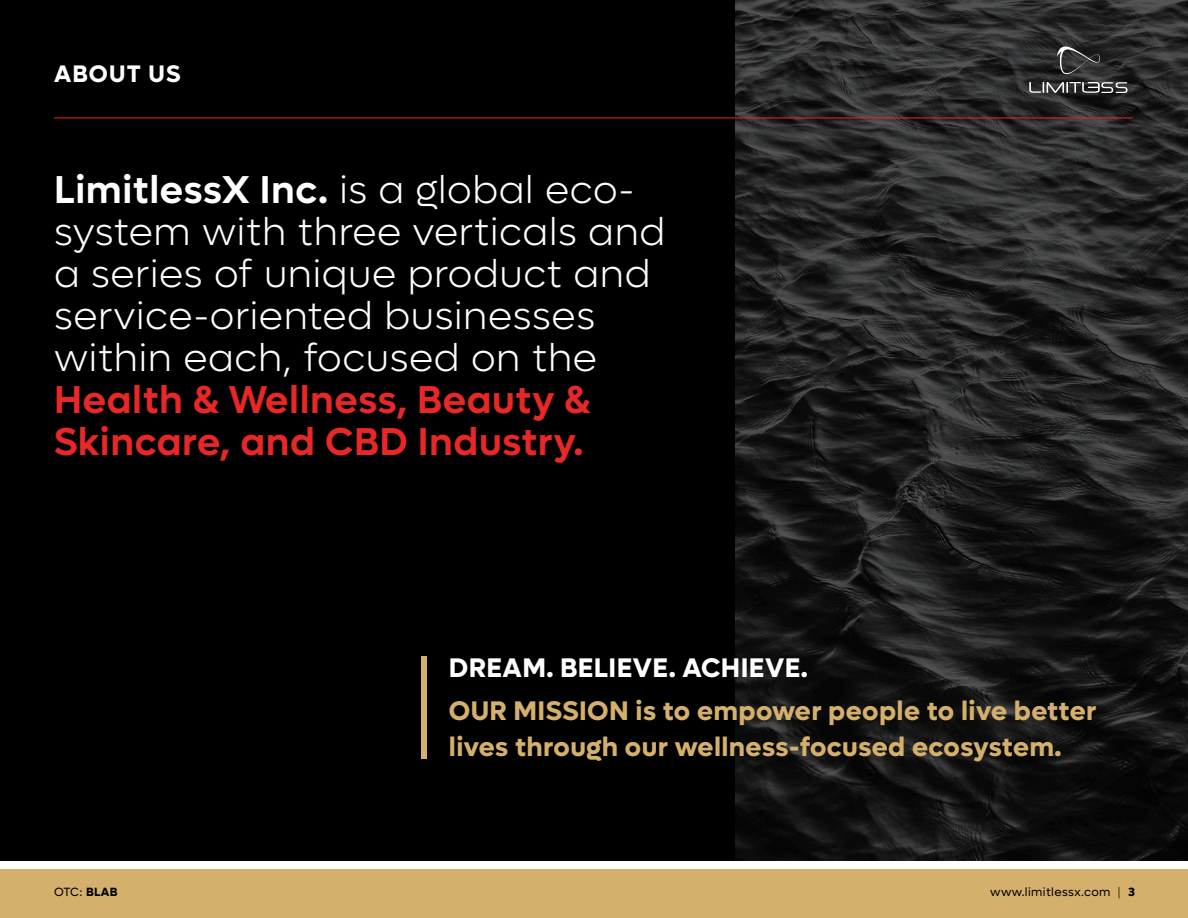
<style>
.page{position:relative;width:1188px;height:918px;background:#fff}
.page>*{position:absolute;margin:0;border:0;box-sizing:border-box;transform-origin:0 0}
.t1{font:300 39px/42px "Lufga";letter-spacing:.015em;color:#fff}
.t2{font:600 39px/42px "Lufga";letter-spacing:.015em;color:#e82727}
.t3{font:700 27px/36px "Lufga";letter-spacing:.015em;color:#d5b06c}
.t4{font:700 27px "Lufga";letter-spacing:.015em;color:#fff}
.t5{font:700 24px "Lufga";letter-spacing:.05em;color:#fff}
.t6{font:12px "Lufga";letter-spacing:.03em;color:#000}
.s1{font-weight:600}
.s2{font-weight:700}
.s3{font-weight:300}
</style>
<div class="page">
<div style="left:0;top:869px;width:1188px;height:49px;background:#d5b06c"></div>
<svg style="left:734px;top:0;width:454px;height:861px;background:#1f1f20"></svg>
<div style="left:0;top:0;width:734px;height:861px;background:#000"></div>
<svg style="left:1029px;top:46px;width:99px;height:47px;background:#3f3f40"></svg>
<hr style="left:54px;top:118px;width:1079px;height:1px;background:#e82727">
<svg style="left:421px;top:657px;width:5px;height:102px"></svg>
<p class="t5" style="left:54px;top:59px;width:128px">ABOUT US</p>
<p class="t1" style="left:54px;top:168px;width:613px"><span class="s1">LimitlessX Inc.</span> is a global eco&shy;system with three verticals and a series of unique product and service-oriented businesses within each, focused on the</p>
<p class="t2" style="left:54px;top:378px;width:538px">Health &amp; Wellness, Beauty &amp;<br>Skincare, and CBD Industry.</p>
<p class="t4" style="left:449px;top:651px;width:361px">DREAM. BELIEVE. ACHIEVE.</p>
<p class="t3" style="left:449px;top:693px;width:649px">OUR MISSION is to empower people to live better lives through our wellness-focused ecosystem.</p>
<p class="t6" style="left:54px;top:885px;width:65px">OTC: <span class="s2">BLAB</span></p>
<p class="t6" style="left:990px;top:885px;width:146px">www.limitlessx.com <span class="s3">|</span> <span class="s2">3</span></p>
</div>
